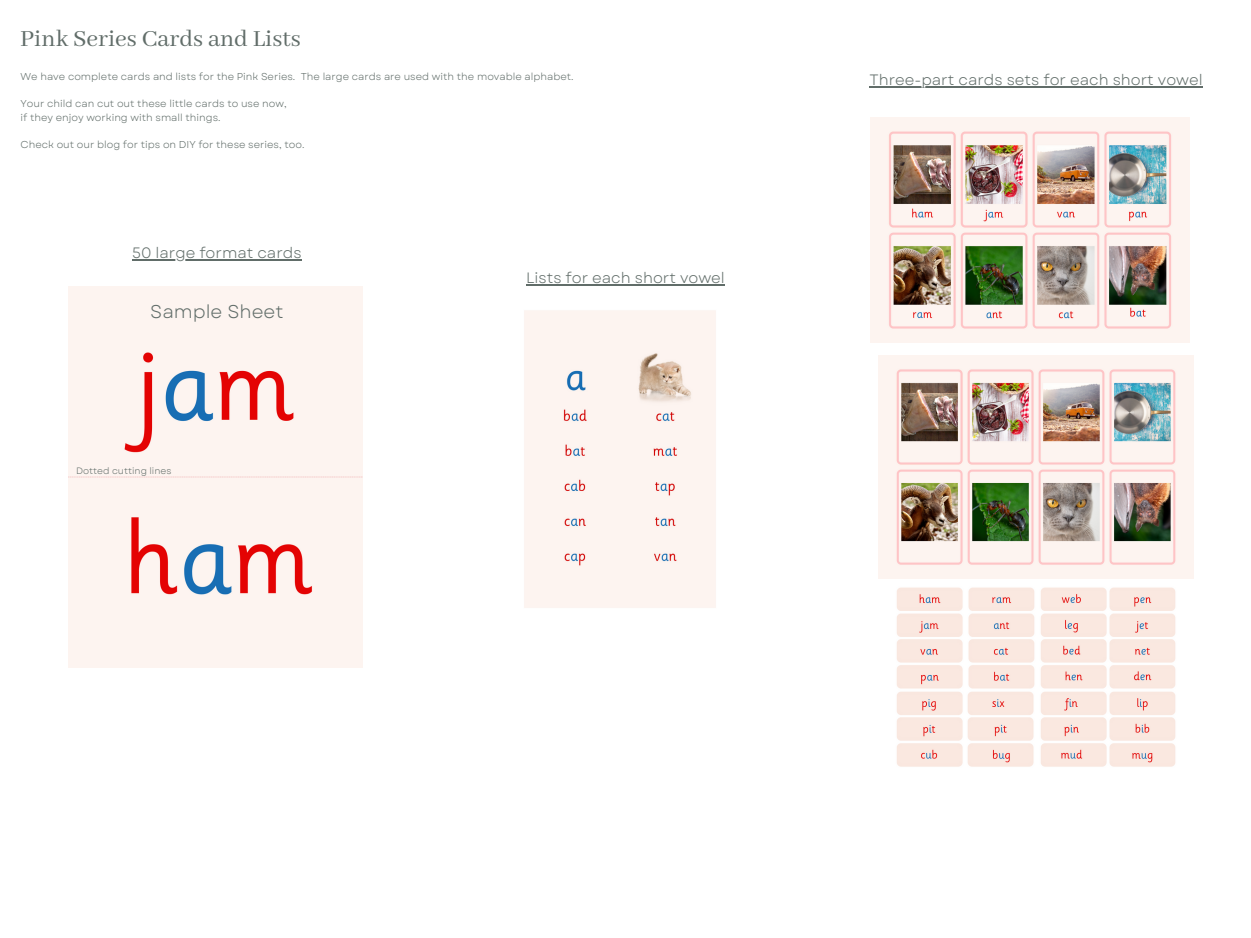
<style>
.page{position:relative;width:1251px;height:938px;background:#fff}
.page>*{position:absolute;margin:0;border:0;box-sizing:border-box;transform-origin:0 0}
.t1{font:25.69px "Abhaya Libre";color:#616d69}
.t2{font:18.44px "Garet";color:#616d69}
.t3{font:15px "Garet";color:#616d69}
.t4{font:10px/13.6px "Garet";color:#616d69}
.t5{font:9.19px "Garet";color:#616d69}
</style>
<div class="page">
<div style="left:524px;top:310px;width:192px;height:298px;background:#fdf4f0"></div>
<img style="left:69px;top:286px;width:293px;height:381px">
<img style="left:878px;top:355px;width:315px;height:412px">
<img style="left:870px;top:118px;width:319px;height:225px">
<hr style="left:132px;top:259px;width:169px;height:2px;background:#616d69">
<hr style="left:526px;top:284px;width:198px;height:1px;background:#616d69">
<hr style="left:869px;top:86px;width:333px;height:1px;background:#616d69">
<h1 class="t1" style="left:20px;top:25px;width:282px">Pink Series Cards and Lists</h1>
<p class="t4" style="left:21px;top:70px;width:554px">We have complete cards and lists for the Pink Series. The large cards are used with the movable alphabet.</p>
<p class="t4" style="left:21px;top:97px;width:267px">Your child can cut out these little cards to use now, if they enjoy working with small things.</p>
<p class="t4" style="left:21px;top:138px;width:285px">Check out our blog for tips on DIY for these series, too.</p>
<h3 class="t3" style="left:132px;top:242px;width:171px">50 large format cards</h3>
<h2 class="t2" style="left:150px;top:298px;width:135px">Sample Sheet</h2>
<p class="t5" style="left:76px;top:464px;width:97px">Dotted cutting lines</p>
<h3 class="t3" style="left:526px;top:267px;width:200px">Lists for each short vowel</h3>
<h3 class="t3" style="left:869px;top:69px;width:335px">Three-part cards sets for each short vowel</h3>
</div>
